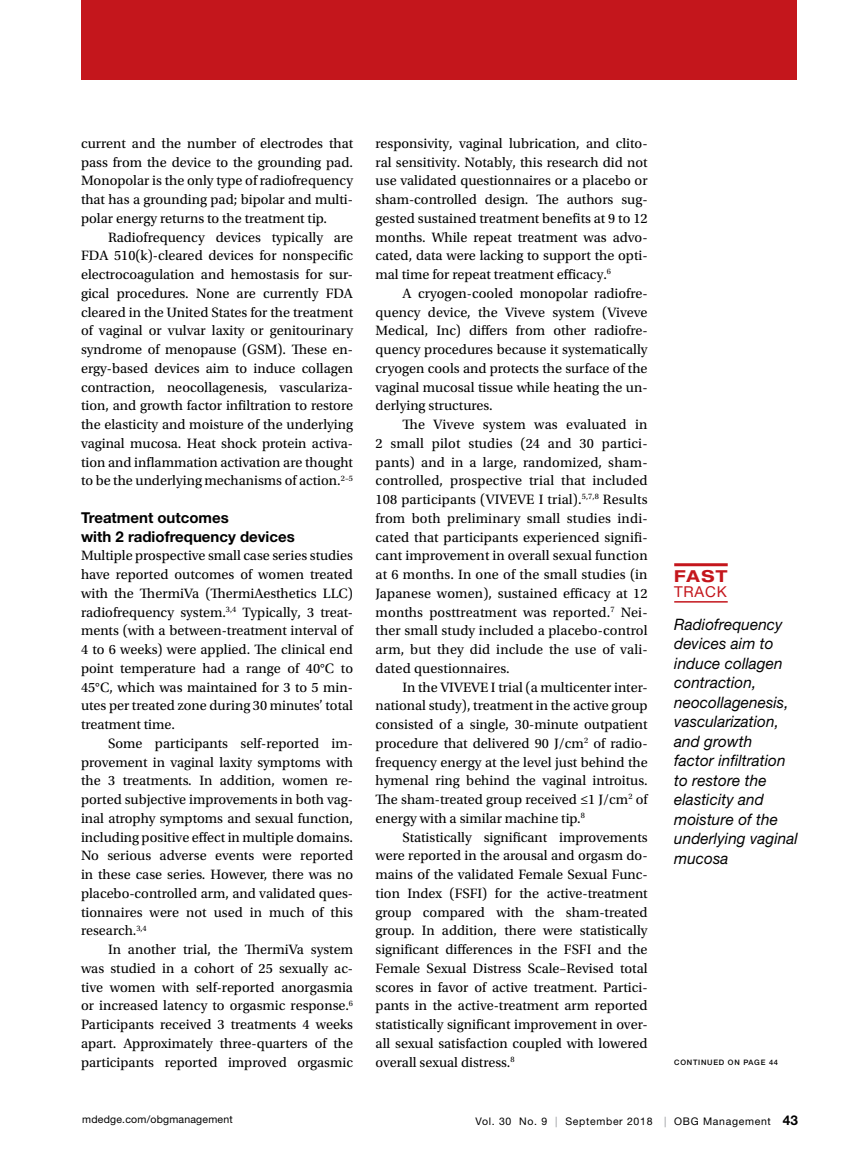
<style>
.page{position:relative;width:851px;height:1161px;background:#fff}
.page>*{position:absolute;margin:0;border:0;box-sizing:border-box;transform-origin:0 0}
.t1{font:700 expanded 16.5px "Helvetica Neue LT Std";color:#c4161c}
.t2{font:italic 15.75px/19.5px "Helvetica Neue LT Std";letter-spacing:.005em;color:#000}
.t3{font:700 15px/18.8px "Helvetica Neue LT Std";color:#000}
.t4{font:15px "Helvetica Neue LT Std";letter-spacing:.05em;color:#c4161c}
.t5{font:14.25px/18.8px "Utopia Std";color:#000;text-align:justify}
.t6{font:10.5px "Helvetica Neue LT Std";letter-spacing:.065em;color:#000}
.t7{font:10.5px "Helvetica Neue LT Std";letter-spacing:.02em;color:#000}
.t8{font:500 7.5px "Helvetica Neue LT Std";letter-spacing:.1em;color:#000}
.s1{color:#939598}
.s2{font-weight:700;font-size:13.5px}
</style>
<div class="page">
<hr style="left:674px;top:601px;width:53px;height:2px;background:#c4161c">
<hr style="left:674px;top:563px;width:53px;height:3px;background:#c4161c">
<div style="left:81px;top:0;width:715px;height:80px;background:#c4161c"></div>
<p class="t5" style="left:81px;top:134px;width:273px">current and the number of electrodes that pass from the device to the grounding pad.<br>Monopolar is the only type of radiofrequency that has a grounding pad; bipolar and multi&shy;polar energy returns to the treatment tip.</p>
<p class="t5" style="left:81px;top:228px;width:273px;text-indent:27px">Radiofrequency devices typically are FDA 510(k)-cleared devices for nonspecific electrocoagulation and hemostasis for sur&shy;gical procedures. None are currently FDA cleared in the United States for the treatment of vaginal or vulvar laxity or genitourinary syndrome of menopause (GSM). These en&shy;ergy-based devices aim to induce collagen contraction, neocollagenesis, vasculariza&shy;tion, and growth factor infiltration to restore the elasticity and moisture of the underlying vaginal mucosa. Heat shock protein activa&shy;tion and inflammation activation are thought to be the underlying mechanisms of action.<sup>2–5</sup></p>
<p class="t3" style="left:81px;top:508px;width:215px">Treatment outcomes<br>with 2 radiofrequency devices</p>
<p class="t5" style="left:81px;top:547px;width:273px">Multiple prospective small case series studies have reported outcomes of women treated with the ThermiVa (ThermiAesthetics LLC) radiofrequency system.<sup>3,4</sup> Typically, 3 treat&shy;ments (with a between-treatment interval of 4 to 6 weeks) were applied. The clinical end point temperature had a range of 40°C to 45°C, which was maintained for 3 to 5 min&shy;utes per treated zone during 30 minutes’ total treatment time.</p>
<p class="t5" style="left:81px;top:734px;width:273px;text-indent:27px">Some participants self-reported im&shy;provement in vaginal laxity symptoms with the 3 treatments. In addition, women re&shy;ported subjective improvements in both vag&shy;inal atrophy symptoms and sexual function, including positive effect in multiple domains.<br>No serious adverse events were reported in these case series. However, there was no placebo-controlled arm, and validated ques&shy;tionnaires were not used in much of this research.<sup>3,4</sup></p>
<p class="t5" style="left:81px;top:940px;width:273px;text-indent:27px">In another trial, the ThermiVa system was studied in a cohort of 25 sexually ac&shy;tive women with self-reported anorgasmia or increased latency to orgasmic response.<sup>6<br></sup>Participants received 3 treatments 4 weeks apart. Approximately three-quarters of the participants reported improved orgasmic</p>
<p class="t5" style="left:375px;top:134px;width:273px">responsivity, vaginal lubrication, and clito&shy;ral sensitivity. Notably, this research did not use validated questionnaires or a placebo or sham-controlled design. The authors sug&shy;gested sustained treatment benefits at 9 to 12 months. While repeat treatment was advo&shy;cated, data were lacking to support the opti&shy;mal time for repeat treatment efficacy.<sup>6</sup></p>
<p class="t5" style="left:375px;top:284px;width:273px;text-indent:27px">A cryogen-cooled monopolar radiofre&shy;quency device, the Viveve system (Viveve Medical, Inc) differs from other radiofre&shy;quency procedures because it systematically cryogen cools and protects the surface of the vaginal mucosal tissue while heating the un&shy;derlying structures.</p>
<p class="t5" style="left:375px;top:415px;width:273px;text-indent:27px">The Viveve system was evaluated in 2 small pilot studies (24 and 30 partici&shy;pants) and in a large, randomized, sham&shy;controlled, prospective trial that included 108 participants (VIVEVE I trial).<sup>5,7,8</sup> Results from both preliminary small studies indi&shy;cated that participants experienced signifi&shy;cant improvement in overall sexual function at 6 months. In one of the small studies (in Japanese women), sustained efficacy at 12 months posttreatment was reported.<sup>7</sup> Nei&shy;ther small study included a placebo-control arm, but they did include the use of vali&shy;dated questionnaires.</p>
<p class="t5" style="left:375px;top:678px;width:273px;text-indent:27px">In the VIVEVE I trial (a multicenter inter&shy;national study), treatment in the active group consisted of a single, 30-minute outpatient procedure that delivered 90 J/cm<sup>2</sup> of radio&shy;frequency energy at the level just behind the hymenal ring behind the vaginal introitus.<br>The sham-treated group received ≤1 J/cm<sup>2</sup> of energy with a similar machine tip.<sup>8</sup></p>
<p class="t5" style="left:375px;top:828px;width:273px;text-indent:27px">Statistically significant improvements were reported in the arousal and orgasm do&shy;mains of the validated Female Sexual Func&shy;tion Index (FSFI) for the active-treatment group compared with the sham-treated group. In addition, there were statistically significant differences in the FSFI and the Female Sexual Distress Scale–Revised total scores in favor of active treatment. Partici&shy;pants in the active-treatment arm reported statistically significant improvement in over&shy;all sexual satisfaction coupled with lowered overall sexual distress.<sup>8</sup></p>
<p class="t1" style="left:674px;top:566px;width:55px">FAST</p>
<p class="t4" style="left:674px;top:583px;width:54px">TRACK</p>
<p class="t2" style="left:674px;top:614px;width:125px">Radiofrequency devices aim to induce collagen contraction, neocollagenesis, vascularization, and growth<br>factor infiltration to restore the elasticity and moisture of the underlying vaginal mucosa</p>
<p class="t8" style="left:674px;top:1058px;width:105px">CONTINUED ON PAGE 44</p>
<p class="t7" style="left:82px;top:1114px;width:152px">mdedge.com/obgmanagement</p>
<p class="t6" style="left:475px;top:1115px;width:324px">Vol. 30 No. 9 <span class="s1">|</span> September 2018 <span class="s1">|</span> OBG Management <span class="s2">43</span></p>
</div>
